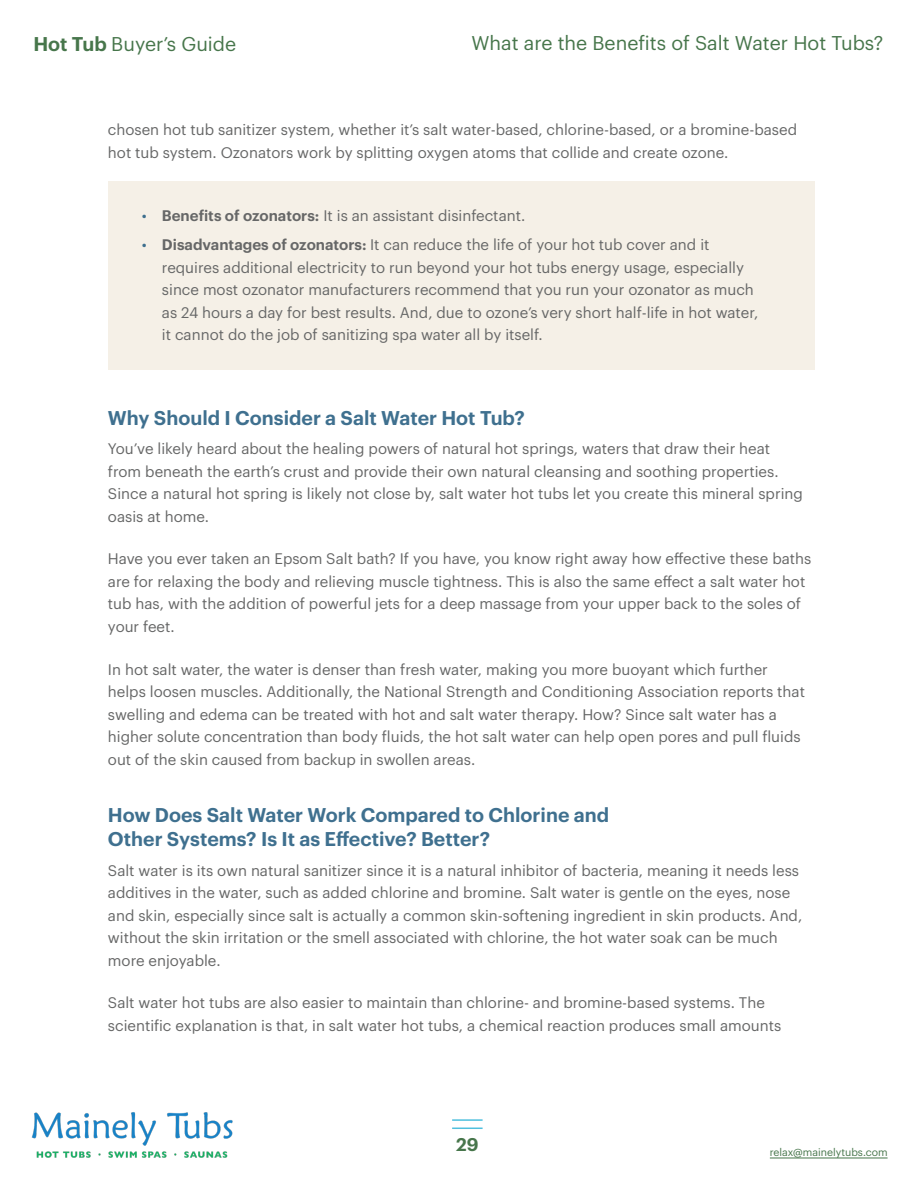
<style>
.page{position:relative;width:918px;height:1188px;background:#fff}
.page>*{position:absolute;margin:0;border:0;box-sizing:border-box;transform-origin:0 0}
.t1{font:600 19.5px/24px "Graphik";color:#3f708f}
.t2{font:19.5px "Graphik";color:#47764b}
.t3{font:600 18px "Graphik";color:#47764b}
.t4{font:15px/22.5px "Graphik";color:#666767}
.t5{font:10.5px "Graphik";color:#47764b}
.s1{font-weight:600}
.s2{color:#3e6f8e}
</style>
<div class="page">
<hr style="left:452px;top:1119px;width:31px;height:2px;background:#4fc0de">
<hr style="left:452px;top:1128px;width:31px;height:1px;background:#4fc0de">
<hr style="left:770px;top:1158px;width:118px;height:1px;background:#47764b">
<img style="left:31px;top:1112px;width:202px;height:46px">
<div style="left:108px;top:182px;width:706px;height:69px;background:#f5f0e7"></div>
<div style="left:108px;top:211px;width:706px;height:159px;background:#f5f0e7"></div>
<h1 class="t2" style="left:33px;top:29px;width:204px"><span class="s1">Hot Tub</span> Buyer’s Guide</h1>
<h1 class="t2" style="left:472px;top:29px;width:413px">What are the Benefits of Salt Water Hot Tubs?</h1>
<p class="t4" style="left:108px;top:117px;width:691px">chosen hot tub sanitizer system, whether it’s salt water-based, chlorine-based, or a bromine-based hot tub system. Ozonators work by splitting oxygen atoms that collide and create ozone.</p>
<p class="t4" style="left:142px;top:203px;width:385px"><span class="s2">•</span> <span class="s1">Benefits of ozonators:</span> It is an assistant disinfectant.</p>
<p class="t4" style="left:162px;top:232px;width:598px;text-indent:-20px"><span class="s2">•</span> <span class="s1">Disadvantages of ozonators:</span> It can reduce the life of your hot tub cover and it requires additional electricity to run beyond your hot tubs energy usage, especially since most ozonator manufacturers recommend that you run your ozonator as much as 24 hours a day for best results. And, due to ozone’s very short half-life in hot water, it cannot do the job of sanitizing spa water all by itself.</p>
<h1 class="t1" style="left:108px;top:404px;width:418px">Why Should I Consider a Salt Water Hot Tub?</h1>
<p class="t4" style="left:108px;top:436px;width:696px">You’ve likely heard about the healing powers of natural hot springs, waters that draw their heat from beneath the earth’s crust and provide their own natural cleansing and soothing properties.<br>Since a natural hot spring is likely not close by, salt water hot tubs let you create this mineral spring oasis at home.</p>
<p class="t4" style="left:108px;top:546px;width:705px">Have you ever taken an Epsom Salt bath? If you have, you know right away how effective these baths are for relaxing the body and relieving muscle tightness. This is also the same effect a salt water hot tub has, with the addition of powerful jets for a deep massage from your upper back to the soles of your feet.</p>
<p class="t4" style="left:108px;top:657px;width:699px">In hot salt water, the water is denser than fresh water, making you more buoyant which further helps loosen muscles. Additionally, the National Strength and Conditioning Association reports that swelling and edema can be treated with hot and salt water therapy. How? Since salt water has a higher solute concentration than body fluids, the hot salt water can help open pores and pull fluids out of the skin caused from backup in swollen areas.</p>
<h1 class="t1" style="left:108px;top:802px;width:503px">How Does Salt Water Work Compared to Chlorine and<br>Other Systems? Is It as Effective? Better?</h1>
<p class="t4" style="left:108px;top:858px;width:696px">Salt water is its own natural sanitizer since it is a natural inhibitor of bacteria, meaning it needs less additives in the water, such as added chlorine and bromine. Salt water is gentle on the eyes, nose and skin, especially since salt is actually a common skin-softening ingredient in skin products. And, without the skin irritation or the smell associated with chlorine, the hot water soak can be much more enjoyable.</p>
<p class="t4" style="left:108px;top:990px;width:675px">Salt water hot tubs are also easier to maintain than chlorine- and bromine-based systems. The scientific explanation is that, in salt water hot tubs, a chemical reaction produces small amounts</p>
<p class="t3" style="left:456px;top:1130px;width:24px">29</p>
<p class="t5" style="left:770px;top:1144px;width:119px">relax@mainelytubs.com</p>
</div>
